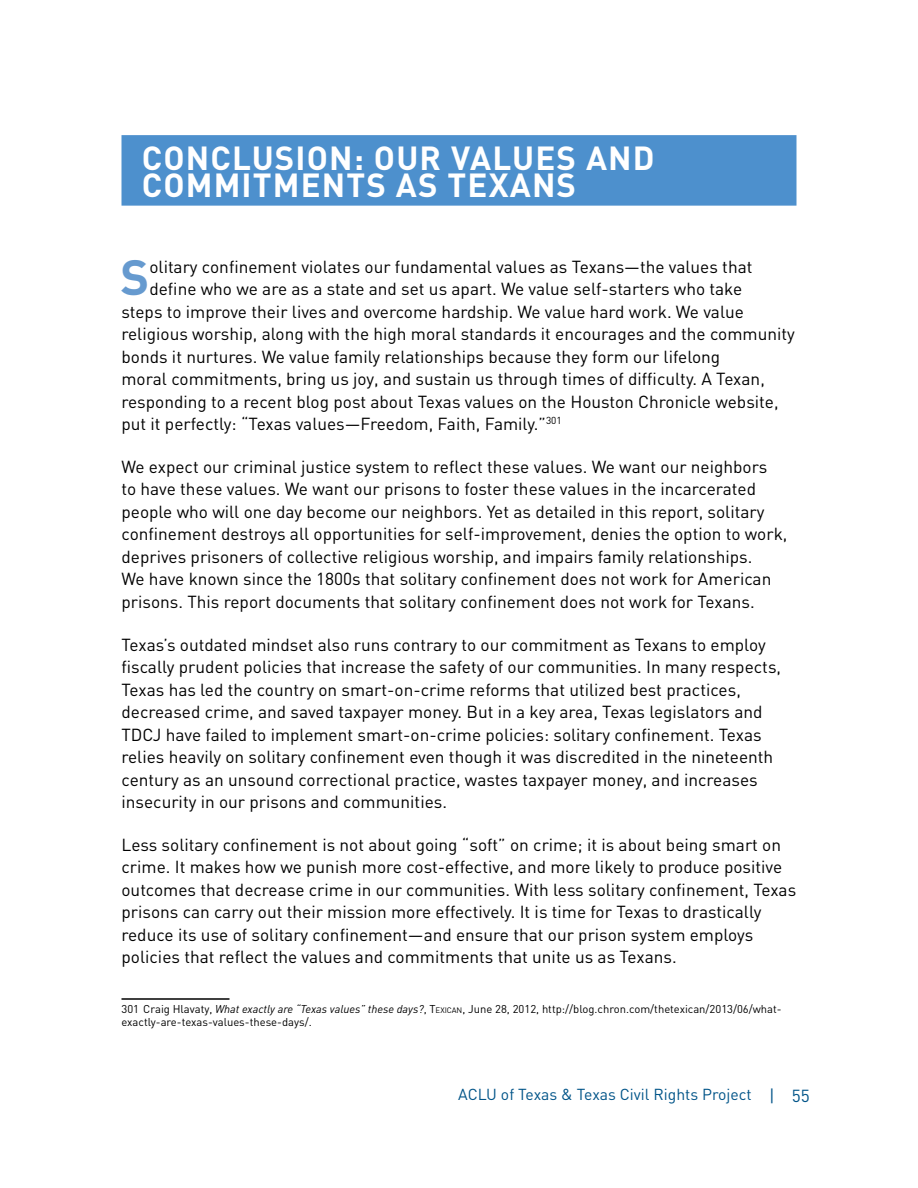
<style>
.page{position:relative;width:918px;height:1188px;background:#fff}
.page>*{position:absolute;margin:0;border:0;box-sizing:border-box;transform-origin:0 0}
.t1{font:700 48.9px "DIN";color:#669acf}
.t2{font:700 33px "DIN";letter-spacing:.035em;color:#fff}
.t3{font:17.25px/22.5px "DIN";color:#000}
.t4{font:15.75px "DIN";color:#005488}
.t5{font:11.25px/13.5px "DIN";color:#000}
.s1{font-style:italic}
.s2{font-style:inherit}
.s3{font-size:7.8px}
.s4{font-size:17.25px}
</style>
<div class="page">
<div style="left:122px;top:135px;width:674px;height:71px;background:#4d90cd"></div>
<hr style="left:122px;top:998px;width:108px;height:2px;background:#000">
<h2 class="t2" style="left:142px;top:136px;width:255px">CONCLUSION : OUR</h2>
<h2 class="t2" style="left:451px;top:136px;width:62px">VALUE</h2>
<h2 class="t2" style="left:557px;top:136px;width:100px">S AND</h2>
<h2 class="t2" style="left:142px;top:163px;width:181px">COMMITMENT</h2>
<h2 class="t2" style="left:366px;top:163px;width:211px">S AS TEXAN S</h2>
<h1 class="t1" style="left:121px;top:246px;width:30px">S</h1>
<p class="t3" style="left:149px;top:255px;width:605px">olitary confinement violates our fundamental values as Texans—the values that</p>
<p class="t3" style="left:149px;top:277px;width:594px">define who we are as a state and set us apart. We value self-starters who take</p>
<p class="t3" style="left:121px;top:300px;width:624px">steps to improve their lives and overcome hardship. We value hard work. We value</p>
<p class="t3" style="left:121px;top:322px;width:675px">religious worship, along with the high moral standards it encourages and the community</p>
<p class="t3" style="left:121px;top:345px;width:600px">bonds it nurtures. We value family relationships because they form our lifelong</p>
<p class="t3" style="left:121px;top:367px;width:645px">moral commitments, bring us joy, and sustain us through times of difficulty. A Texan,</p>
<p class="t3" style="left:121px;top:390px;width:659px">responding to a recent blog post about Texas values on the Houston Chronicle website,</p>
<p class="t3" style="left:121px;top:412px;width:442px">put it perfectly: “Texas values—Freedom, Faith, Family.”<sup>301</sup></p>
<p class="t3" style="left:122px;top:455px;width:668px">We expect our criminal justice system to reflect these values. We want our neighbors<br>to have these values. We want our prisons to foster these values in the incarcerated people who will one day become our neighbors. Yet as detailed in this report, solitary confinement destroys all opportunities for self-improvement, denies the option to work, deprives prisoners of collective religious worship, and impairs family relationships.<br>We have known since the 1800s that solitary confinement does not work for American prisons. This report documents that solitary confinement does not work for Texans.</p>
<p class="t3" style="left:122px;top:633px;width:661px">Texas’s outdated mindset also runs contrary to our commitment as Texans to employ fiscally prudent policies that increase the safety of our communities. In many respects, Texas has led the country on smart-on-crime reforms that utilized best practices, decreased crime, and saved taxpayer money. But in a key area, Texas legislators and TDCJ have failed to implement smart-on-crime policies: solitary confinement. Texas relies heavily on solitary confinement even though it was discredited in the nineteenth century as an unsound correctional practice, wastes taxpayer money, and increases insecurity in our prisons and communities.</p>
<p class="t3" style="left:122px;top:833px;width:676px">Less solitary confinement is not about going “soft” on crime; it is about being smart on crime. It makes how we punish more cost-effective, and more likely to produce positive outcomes that decrease crime in our communities. With less solitary confinement, Texas prisons can carry out their mission more effectively. It is time for Texas to drastically reduce its use of solitary confinement—and ensure that our prison system employs policies that reflect the values and commitments that unite us as Texans.</p>
<p class="t5" style="left:122px;top:1001px;width:662px">301 Craig Hlavaty, <span class="s1">What exactly are “Texas values” these days?</span>, <span class="s2">T</span><span class="s3">EXICAN</span><span class="s2">,</span> June 28, 2012, http://blog.chron.com/thetexican/2013/06/what&shy;exactly-are-texas-values-these-days/.</p>
<p class="t4" style="left:458px;top:1085px;width:353px">ACLU of Texas &amp; Texas Civil Rights Project <span class="s4">| 55</span></p>
</div>
